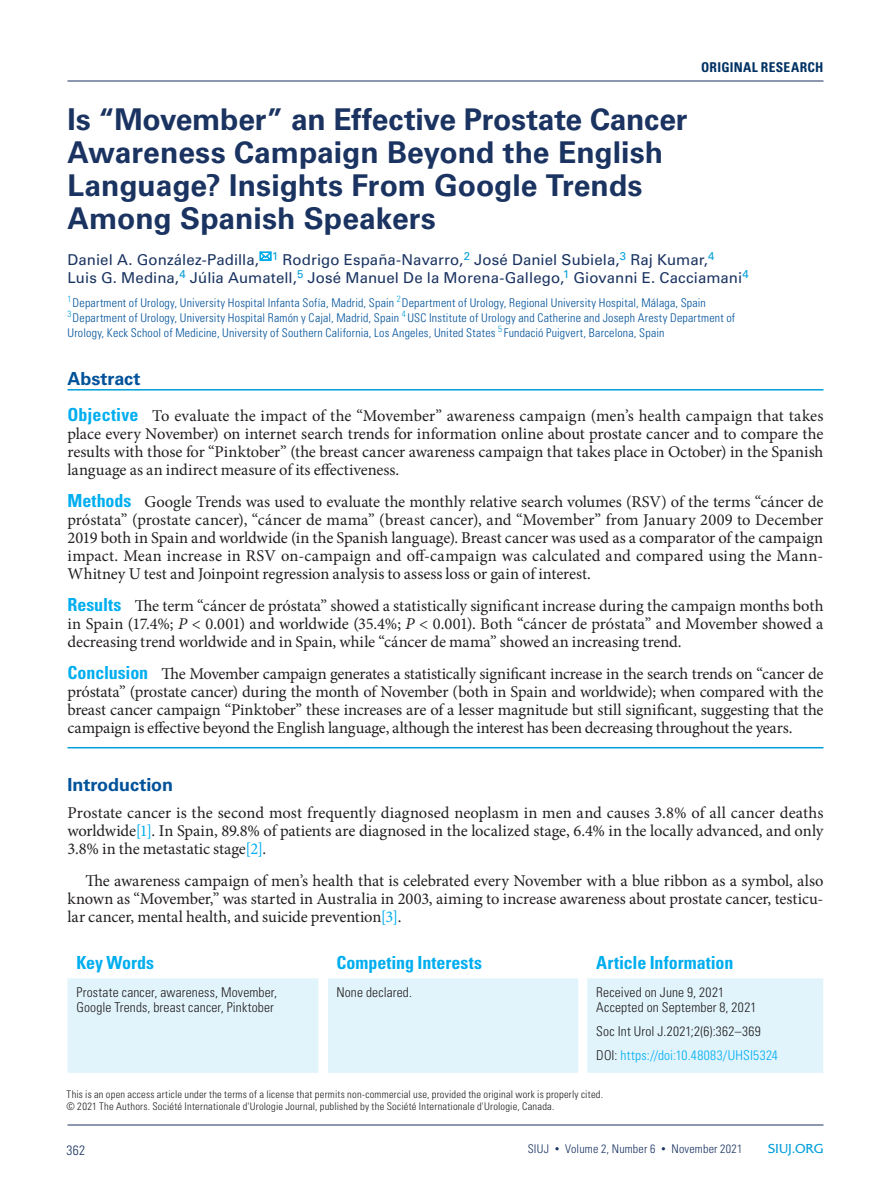
<style>
.page{position:relative;width:891px;height:1188px;background:#fff}
.page>*{position:absolute;margin:0;border:0;box-sizing:border-box;transform-origin:0 0}
.TITLE_-_Article{font:700 30px/33px "Univers LT Std";color:#1a3361}
.TITLE_-_Key_Words_Ta{font:700 condensed 18px "Univers LT Std";color:#00aeef}
.Title_-_Introduction{font:700 18px "Univers LT Std";letter-spacing:-.005em;color:#01529a}
.Title_-_Abstract_N{font:700 18px "Univers LT Std";letter-spacing:-.005em;color:#01529a}
.Body_Type_-_Abstract{font:16.5px/18px "Minion Pro";letter-spacing:-.005em;color:#231f20;text-align:justify}
.Body_Type_-_2nd_para{font:16.5px/18px "Minion Pro";letter-spacing:-.01em;color:#231f20;text-align:justify}
.Authors{font:15px/18px "Univers LT Std";letter-spacing:.005em;color:#1a3361}
.Body_Type_-_Keywords{font:300 condensed 13.5px/15px "Univers LT Std";letter-spacing:.015em;color:#231f20}
.Body_Type_-_Keywords-2{font:300 condensed 13.5px "Univers LT Std";letter-spacing:.015em;color:#00aeef}
.t1{font:700 condensed 13.5px "Univers LT Std";letter-spacing:.02em;color:#003162}
.t2{font:500 13.5px "Alexon RR";letter-spacing:.015em;color:#009fda}
.t3{font:300 condensed 13.5px "Univers LT Std";color:#1a3361}
.Affiliations{font:300 condensed 12px/15px "Univers LT Std";letter-spacing:.015em;color:#01529a}
.t4{font:300 condensed 12px "Univers LT Std";letter-spacing:.015em;color:#1a3361}
.t5{font:300 condensed 10.5px/12px "Univers LT Std";letter-spacing:.02em;color:#231f20}
.s1{font-family:"Univers LT Std";font-weight:700;font-stretch:condensed;font-size:18px;color:#00aeef}
.s2{font-style:italic}
.s3{color:#00aeef}
.s4{color:#231f20}
.s5{font-size:9px}
</style>
<div class="page">
<div style="left:68px;top:979px;width:755px;height:94px;background:#e1f4fc"></div>
<hr style="left:327px;top:978px;width:1px;height:95px;background:#fff">
<hr style="left:68px;top:1125px;width:756px;height:1px;background:#1a3361">
<hr style="left:68px;top:81px;width:756px;height:1px;background:#1a3361">
<hr style="left:68px;top:389px;width:756px;height:2px;background:#009fda">
<hr style="left:68px;top:747px;width:756px;height:1px;background:#009fda">
<svg style="left:260px;top:252px;width:11px;height:8px"></svg>
<p class="t1" style="left:701px;top:59px;width:124px">ORIGINAL RESEARCH</p>
<p class="TITLE_-_Article" style="left:68px;top:103px;width:622px">Is “Movember” an Effective Prostate Cancer Awareness Campaign Beyond the English Language? Insights From Google Trends Among Spanish Speakers</p>
<p class="Authors" style="left:68px;top:250px;width:683px">Daniel A. González-Padilla, <sup>1</sup> Rodrigo España-Navarro,<sup>2</sup> José Daniel Subiela,<sup>3</sup> Raj Kumar,<sup>4<br></sup>Luis G. Medina,<sup>4</sup> Júlia Aumatell,<sup>5</sup> José Manuel De la Morena-Gallego,<sup>1</sup> Giovanni E. Cacciamani<sup>4</sup></p>
<p class="Affiliations" style="left:68px;top:295px;width:669px"><sup>1</sup>Department of Urology, University Hospital Infanta Sofía, Madrid, Spain <sup>2</sup>Department of Urology, Regional University Hospital, Málaga, Spain<br><sup>3</sup>Department of Urology, University Hospital Ramón y Cajal, Madrid, Spain <sup>4</sup>USC Institute of Urology and Catherine and Joseph Aresty Department of<br>Urology, Keck School of Medicine, University of Southern California, Los Angeles, United States <sup>5</sup> Fundació Puigvert, Barcelona, Spain</p>
<p class="Title_-_Abstract_N" style="left:68px;top:368px;width:75px">Abstract</p>
<p class="Body_Type_-_Abstract" style="left:68px;top:407px;width:758px"><span class="s1">Objective</span> To evaluate the impact of the “Movember” awareness campaign (men’s health campaign that takes place every November) on internet search trends for information online about prostate cancer and to compare the results with those for “Pinktober” (the breast cancer awareness campaign that takes place in October) in the Spanish language as an indirect measure of its effectiveness.</p>
<p class="Body_Type_-_Abstract" style="left:68px;top:493px;width:757px"><span class="s1">Methods</span> Google Trends was used to evaluate the monthly relative search volumes (RSV) of the terms “cáncer de próstata” (prostate cancer), “cáncer de mama” (breast cancer), and “Movember” from January 2009 to December 2019 both in Spain and worldwide (in the Spanish language). Breast cancer was used as a comparator of the campaign impact. Mean increase in RSV on-campaign and off-campaign was calculated and compared using the Mann-Whitney U test and Joinpoint regression analysis to assess loss or gain of interest.</p>
<p class="Body_Type_-_Abstract" style="left:68px;top:597px;width:758px"><span class="s1">Results</span> The term “cáncer de próstata” showed a statistically significant increase during the campaign months both in Spain (17.4%; <span class="s2">P</span> &lt; 0.001) and worldwide (35.4%; <span class="s2">P</span> &lt; 0.001). Both “cáncer de próstata” and Movember showed a decreasing trend worldwide and in Spain, while “cáncer de mama” showed an increasing trend.</p>
<p class="Body_Type_-_Abstract" style="left:68px;top:665px;width:758px"><span class="s1">Conclusion</span> The Movember campaign generates a statistically significant increase in the search trends on “cancer de próstata” (prostate cancer) during the month of November (both in Spain and worldwide); when compared with the breast cancer campaign “Pinktober” these increases are of a lesser magnitude but still significant, suggesting that the campaign is effective beyond the English language, although the interest has been decreasing throughout the years.</p>
<p class="Title_-_Introduction" style="left:68px;top:774px;width:107px">Introduction</p>
<p class="Body_Type_-_Abstract" style="left:68px;top:804px;width:758px">Prostate cancer is the second most frequently diagnosed neoplasm in men and causes 3.8% of all cancer deaths worldwide<span class="s3">[1]</span>. In Spain, 89.8% of patients are diagnosed in the localized stage, 6.4% in the locally advanced, and only 3.8% in the metastatic stage<span class="s3">[2]</span>.</p>
<p class="Body_Type_-_2nd_para" style="left:68px;top:872px;width:758px;text-indent:18px">The awareness campaign of men’s health that is celebrated every November with a blue ribbon as a symbol, also known as “Movember,” was started in Australia in 2003, aiming to increase awareness about prostate cancer, testicu&shy;lar cancer, mental health, and suicide prevention<span class="s3">[3]</span>.</p>
<p class="TITLE_-_Key_Words_Ta" style="left:76px;top:951px;width:79px">Key Words</p>
<p class="TITLE_-_Key_Words_Ta" style="left:336px;top:951px;width:147px">Competing Interests</p>
<p class="TITLE_-_Key_Words_Ta" style="left:596px;top:951px;width:139px">Article Information</p>
<p class="Body_Type_-_Keywords" style="left:76px;top:984px;width:202px">Prostate cancer, awareness, Movember,<br>Google Trends, breast cancer, Pinktober</p>
<p class="Body_Type_-_Keywords" style="left:336px;top:984px;width:77px">None declared.</p>
<p class="Body_Type_-_Keywords" style="left:596px;top:984px;width:162px">Received on June 9, 2021<br>Accepted on September 8, 2021</p>
<p class="Body_Type_-_Keywords" style="left:596px;top:1023px;width:166px">Soc Int Urol J.2021;2(6):362–369</p>
<p class="Body_Type_-_Keywords-2" style="left:596px;top:1047px;width:183px"><span class="s4">DOI:</span> https://doi:10.48083/UHSI5324</p>
<p class="t5" style="left:67px;top:1088px;width:538px">This is an open access article under the terms of a license that permits non-commercial use, provided the original work is properly cited. © 2021 The Authors. Société Internationale d'Urologie Journal, published by the Société Internationale d'Urologie, Canada.</p>
<p class="t3" style="left:67px;top:1142px;width:20px">362</p>
<p class="t4" style="left:528px;top:1142px;width:216px">SIUJ <span class="s5">•</span> Volume 2, Number 6 <span class="s5">•</span> November 2021</p>
<p class="t2" style="left:768px;top:1141px;width:57px">SIUJ.ORG</p>
</div>
